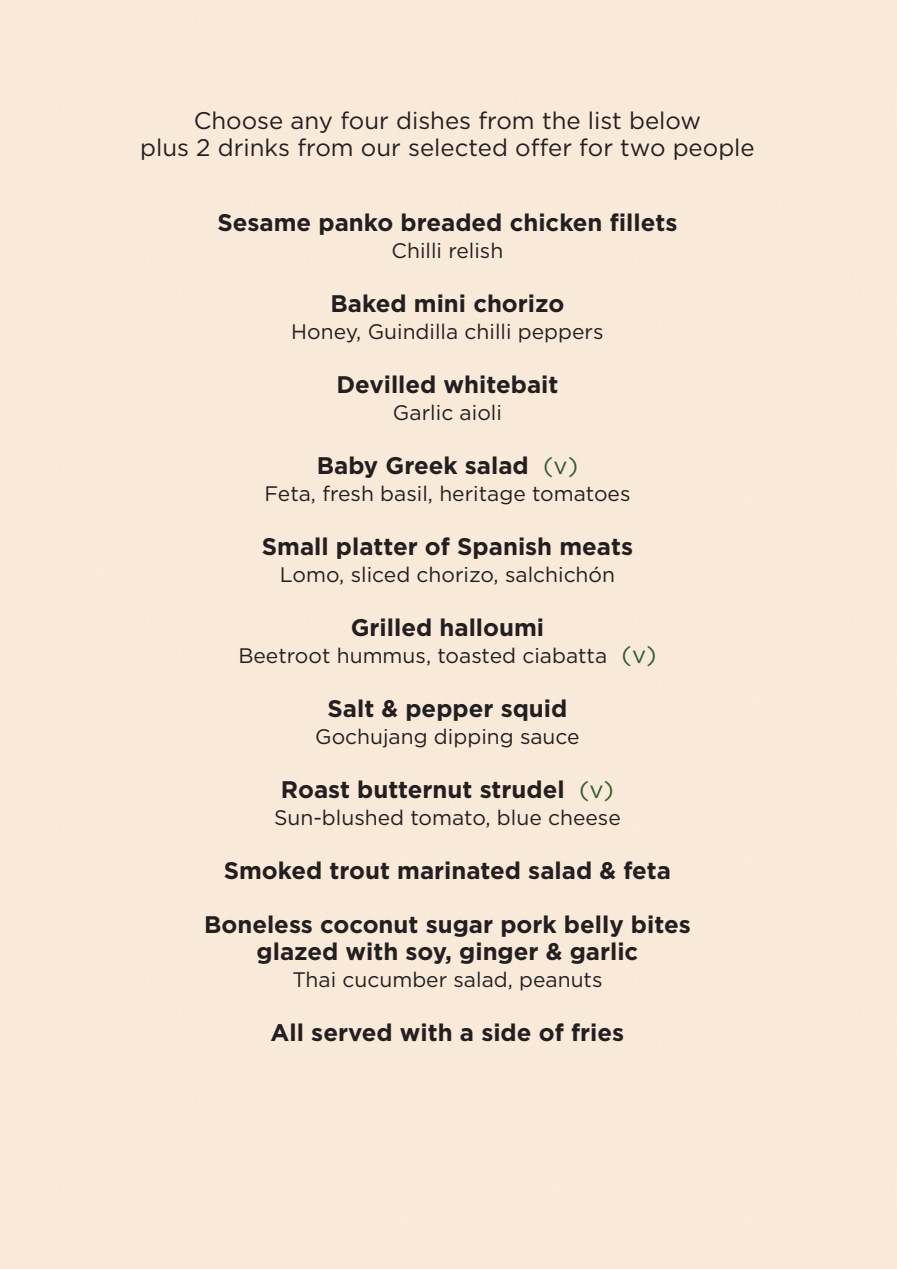
<style>
.page{position:relative;width:897px;height:1269px;background:#fff}
.page>*{position:absolute;margin:0;border:0;box-sizing:border-box;transform-origin:0 0}
.t1{font:700 24px/27px "Gotham";color:#231f20;text-align:center}
.t2{font:24px/27px "Gotham";color:#231f20;text-align:center}
.t3{font:21px "Gotham";color:#231f20}
.s1{font-weight:400;color:#315f2d}
.s2{font-size:24px;color:#315f2d}
</style>
<div class="page">
<svg style="left:893px;top:0;width:4px;height:5px"></svg>
<svg style="left:893px;top:1266px;width:4px;height:3px"></svg>
<p class="t2" style="left:140px;top:109px;width:616px">Choose any four dishes from the list below<br>plus 2 drinks from our selected offer for two people</p>
<p class="t1" style="left:217px;top:211px;width:461px">Sesame panko breaded chicken fillets</p>
<p class="t3" style="left:391px;top:243px;width:113px">Chilli relish</p>
<p class="t1" style="left:330px;top:292px;width:235px">Baked mini chorizo</p>
<p class="t3" style="left:291px;top:324px;width:314px">Honey, Guindilla chilli peppers</p>
<p class="t1" style="left:336px;top:373px;width:223px">Devilled whitebait</p>
<p class="t3" style="left:393px;top:405px;width:110px">Garlic aioli</p>
<p class="t1" style="left:317px;top:454px;width:263px">Baby Greek salad <span class="s1">(v)</span></p>
<p class="t3" style="left:264px;top:486px;width:367px">Feta, fresh basil, heritage tomatoes</p>
<p class="t1" style="left:262px;top:535px;width:372px">Small platter of Spanish meats</p>
<p class="t3" style="left:280px;top:567px;width:337px">Lomo, sliced chorizo, salchichón</p>
<p class="t1" style="left:351px;top:616px;width:195px">Grilled halloumi</p>
<p class="t3" style="left:238px;top:648px;width:419px">Beetroot hummus, toasted ciabatta <span class="s2">(v)</span></p>
<p class="t1" style="left:327px;top:697px;width:241px">Salt &amp; pepper squid</p>
<p class="t3" style="left:315px;top:729px;width:266px">Gochujang dipping sauce</p>
<p class="t1" style="left:281px;top:778px;width:334px">Roast butternut strudel <span class="s1">(v)</span></p>
<p class="t3" style="left:274px;top:810px;width:348px">Sun-blushed tomato, blue cheese</p>
<p class="t1" style="left:224px;top:859px;width:449px">Smoked trout marinated salad &amp; feta</p>
<p class="t1" style="left:204px;top:913px;width:488px">Boneless coconut sugar pork belly bites glazed with soy, ginger &amp; garlic</p>
<p class="t3" style="left:292px;top:972px;width:312px">Thai cucumber salad, peanuts</p>
<p class="t1" style="left:270px;top:1021px;width:355px">All served with a side of fries</p>
</div>
